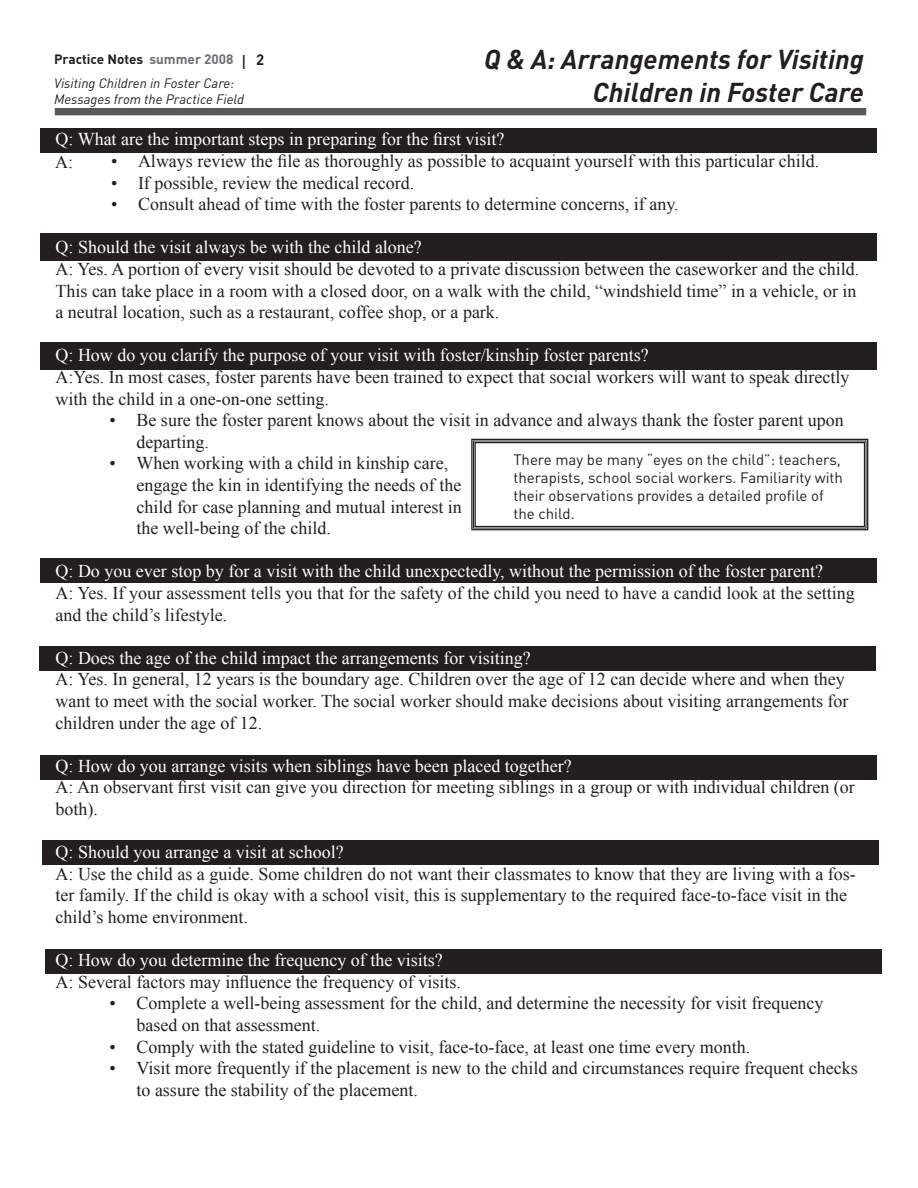
<style>
.page{position:relative;width:918px;height:1188px;background:#fff}
.page>*{position:absolute;margin:0;border:0;box-sizing:border-box;transform-origin:0 0}
.t1{font:italic 700 27px "DINOT";color:#231f20}
.t2{font:18px/21.6px "Times New Roman";color:#231f20}
.t3{font:18px "Times New Roman";color:#fff}
.t4{font:15px/18px "DINOT";color:#231f20}
.Outlook_BodyText{font:700 15px "Trebuchet MS";color:#231f20}
.t5{font:700 15px "DINOT";color:#231f20}
.t6{font:italic 13.5px "DINOT";color:#231f20}
.Outlook_BodyText-2{font:700 13.5px "DINOT";color:#231f20}
.s1{color:#6c6d70}
</style>
<div class="page">
<hr style="left:81px;top:110px;width:782px;height:4px;background:#58595b">
<div style="left:55px;top:108px;width:811px;height:7px;border:2px solid #57585a"></div>
<div style="left:42px;top:840px;width:837px;height:25px;background:#231f20"></div>
<div style="left:45px;top:949px;width:837px;height:25px;background:#231f20"></div>
<div style="left:40px;top:755px;width:837px;height:24px;background:#231f20"></div>
<div style="left:39px;top:646px;width:837px;height:25px;background:#231f20"></div>
<div style="left:40px;top:558px;width:838px;height:25px;background:#231f20"></div>
<div style="left:40px;top:342px;width:838px;height:27px;background:#231f20"></div>
<div style="left:40px;top:234px;width:838px;height:27px;background:#231f20"></div>
<div style="left:40px;top:128px;width:838px;height:25px;background:#231f20"></div>
<svg style="left:471px;top:438px;width:398px;height:93px"></svg>
<div style="left:474px;top:442px;width:391px;height:85px;border:1px solid #231f20"></div>
<p class="Outlook_BodyText-2" style="left:54px;top:50px;width:181px">Practice Notes <span class="s1">summer 2008</span></p>
<p class="t6" style="left:54px;top:74px;width:182px">Visiting Children in Foster Care:</p>
<p class="t6" style="left:54px;top:90px;width:192px">Messages from the Practice Field</p>
<p class="Outlook_BodyText" style="left:239px;top:51px;width:10px">|</p>
<p class="t5" style="left:256px;top:50px;width:10px">2</p>
<p class="t1" style="left:484px;top:41px;width:381px">Q &amp; A: Arrangements for Visiting</p>
<p class="t1" style="left:593px;top:74px;width:273px">Children in Foster Care</p>
<p class="t3" style="left:56px;top:127px;width:451px">Q: What are the important steps in preparing for the first visit?</p>
<p class="t2" style="left:111px;top:150px;width:710px">• Always review the file as thoroughly as possible to acquaint yourself with this particular child.</p>
<p class="t2" style="left:111px;top:172px;width:305px">• If possible, review the medical record.</p>
<p class="t2" style="left:111px;top:193px;width:569px">• Consult ahead of time with the foster parents to determine concerns, if any.</p>
<p class="t3" style="left:56px;top:235px;width:368px">Q: Should the visit always be with the child alone?</p>
<p class="t2" style="left:56px;top:258px;width:805px">A: Yes. A portion of every visit should be devoted to a private discussion between the caseworker and the child.<br>This can take place in a room with a closed door, on a walk with the child, “windshield time” in a vehicle, or in a neutral location, such as a restaurant, coffee shop, or a park.</p>
<p class="t3" style="left:56px;top:343px;width:595px">Q: How do you clarify the purpose of your visit with foster/kinship foster parents?</p>
<p class="t2" style="left:56px;top:366px;width:796px">A:Yes. In most cases, foster parents have been trained to expect that social workers will want to speak directly with the child in a one-on-one setting.</p>
<p class="t2" style="left:136px;top:409px;width:709px;text-indent:-27px">• Be sure the foster parent knows about the visit in advance and always thank the foster parent upon departing.</p>
<p class="t2" style="left:136px;top:452px;width:327px;text-indent:-27px">• When working with a child in kinship care, engage the kin in identifying the needs of the child for case planning and mutual interest in the well-being of the child.</p>
<p class="t3" style="left:56px;top:559px;width:769px">Q: Do you ever stop by for a visit with the child unexpectedly, without the permission of the foster parent?</p>
<p class="t2" style="left:56px;top:582px;width:801px">A: Yes. If your assessment tells you that for the safety of the child you need to have a candid look at the setting and the child’s lifestyle.</p>
<p class="t3" style="left:56px;top:646px;width:477px">Q: Does the age of the child impact the arrangements for visiting?</p>
<p class="t2" style="left:56px;top:668px;width:795px">A: Yes. In general, 12 years is the boundary age. Children over the age of 12 can decide where and when they want to meet with the social worker. The social worker should make decisions about visiting arrangements for children under the age of 12.</p>
<p class="t3" style="left:56px;top:754px;width:518px">Q: How do you arrange visits when siblings have been placed together?</p>
<p class="t2" style="left:56px;top:776px;width:801px">A: An observant first visit can give you direction for meeting siblings in a group or with individual children (or both).</p>
<p class="t3" style="left:56px;top:840px;width:290px">Q: Should you arrange a visit at school?</p>
<p class="t2" style="left:56px;top:863px;width:802px">A: Use the child as a guide. Some children do not want their classmates to know that they are living with a fos&shy;ter family. If the child is okay with a school visit, this is supplementary to the required face-to-face visit in the child’s home environment.</p>
<p class="t3" style="left:56px;top:948px;width:389px">Q: How do you determine the frequency of the visits?</p>
<p class="t2" style="left:56px;top:971px;width:407px">A: Several factors may influence the frequency of visits.</p>
<p class="t2" style="left:136px;top:992px;width:688px;text-indent:-27px">• Complete a well-being assessment for the child, and determine the necessity for visit frequency based on that assessment.</p>
<p class="t2" style="left:110px;top:1036px;width:642px">• Comply with the stated guideline to visit, face-to-face, at least one time every month.</p>
<p class="t2" style="left:136px;top:1057px;width:723px;text-indent:-27px">• Visit more frequently if the placement is new to the child and circumstances require frequent checks to assure the stability of the placement.</p>
<p class="t2" style="left:55px;top:151px;width:19px">A:</p>
<p class="t4" style="left:513px;top:450px;width:331px">There may be many “eyes on the child”: teachers, therapists, school social workers. Familiarity with their observations provides a detailed profile of the child.</p>
</div>
